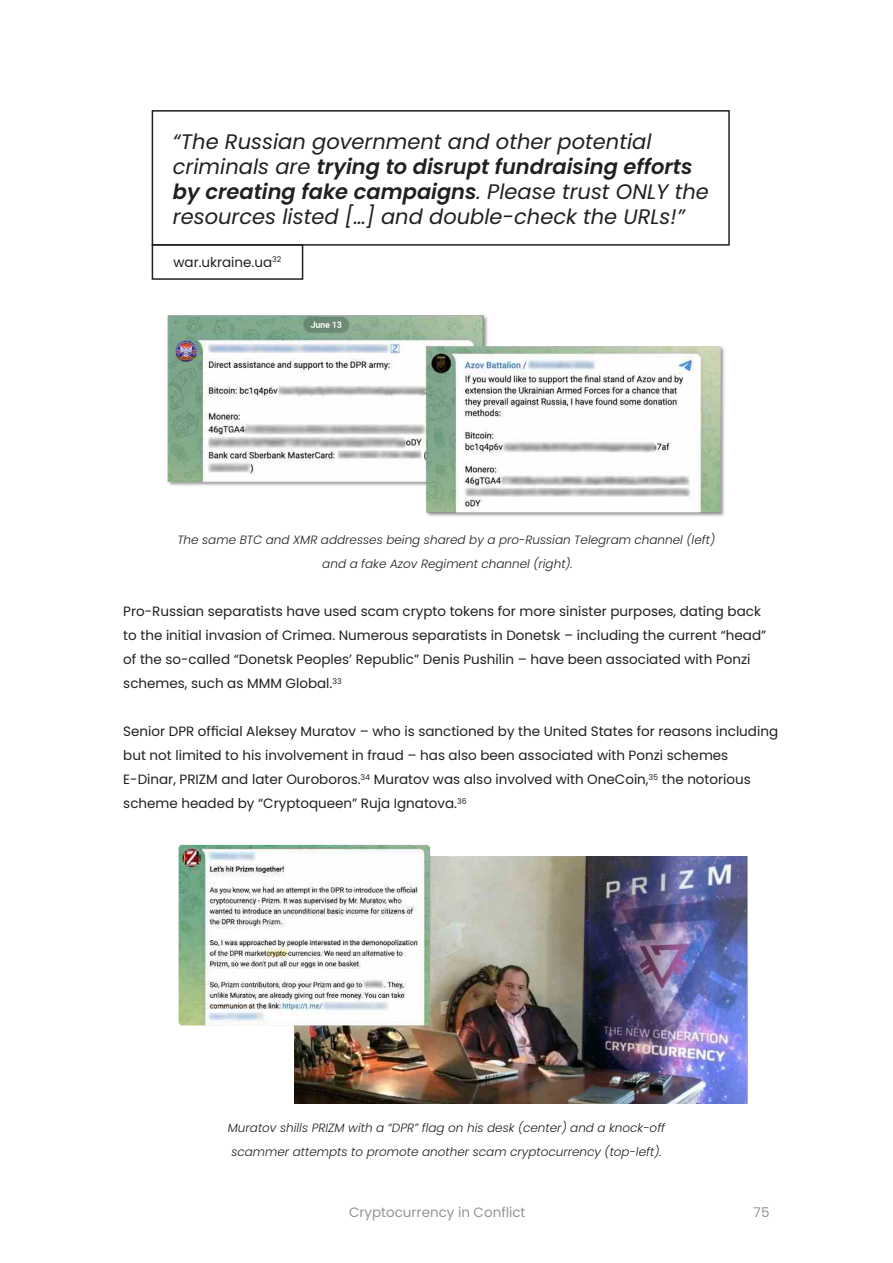
<style>
.page{position:relative;width:893px;height:1263px;background:#fff}
.page>*{position:absolute;margin:0;border:0;box-sizing:border-box;transform-origin:0 0}
.True_Body_Text{font:italic 21px/25.2px "Poppins";color:#231f20}
.True_Body_Text-2{font:13.5px/24px "Poppins";color:#231f20}
.t1{font:13.5px "Poppins";color:#939598}
.True_Body_Text-3{font:italic 300 12px/24px "Poppins";color:#231f20;text-align:center}
.s1{font-weight:600}
</style>
<div class="page">
<img style="left:167px;top:315px;width:558px;height:202px">
<img style="left:294px;top:856px;width:453px;height:248px">
<img style="left:179px;top:845px;width:251px;height:180px">
<div style="left:152px;top:110px;width:578px;height:136px;border:2px solid #231f20"></div>
<div style="left:152px;top:244px;width:151px;height:36px;border:2px solid #231f20"></div>
<p class="True_Body_Text" style="left:173px;top:129px;width:537px">“The Russian government and other potential criminals are <span class="s1">trying to disrupt fundraising efforts by creating fake campaigns</span>. Please trust ONLY the resources listed […] and double-check the URLs!”</p>
<p class="True_Body_Text-2" style="left:173px;top:250px;width:109px">war.ukraine.ua<sup>32</sup></p>
<p class="True_Body_Text-3" style="left:177px;top:528px;width:539px">The same BTC and XMR addresses being shared by a pro-Russian Telegram channel (left) and a fake Azov Regiment channel (right).</p>
<p class="True_Body_Text-2" style="left:123px;top:600px;width:644px">Pro-Russian separatists have used scam crypto tokens for more sinister purposes, dating back to the initial invasion of Crimea. Numerous separatists in Donetsk – including the current “head” of the so-called “Donetsk Peoples’ Republic” Denis Pushilin – have been associated with Ponzi schemes, such as MMM Global.<sup>33</sup></p>
<p class="True_Body_Text-2" style="left:123px;top:720px;width:656px">Senior DPR official Aleksey Muratov – who is sanctioned by the United States for reasons including but not limited to his involvement in fraud – has also been associated with Ponzi schemes E-Dinar, PRIZM and later Ouroboros.<sup>34</sup> Muratov was also involved with OneCoin,<sup>35</sup> the notorious scheme headed by “Cryptoqueen” Ruja Ignatova.<sup>36</sup></p>
<p class="True_Body_Text-3" style="left:228px;top:1116px;width:439px;text-align:left">Muratov shills PRIZM with a “DPR” flag on his desk (center) and a knock-off scammer attempts to promote another scam cryptocurrency (top-left).</p>
<p class="t1" style="left:349px;top:1205px;width:178px">Cryptocurrency in Conflict</p>
<p class="t1" style="left:754px;top:1205px;width:17px">75</p>
</div>
